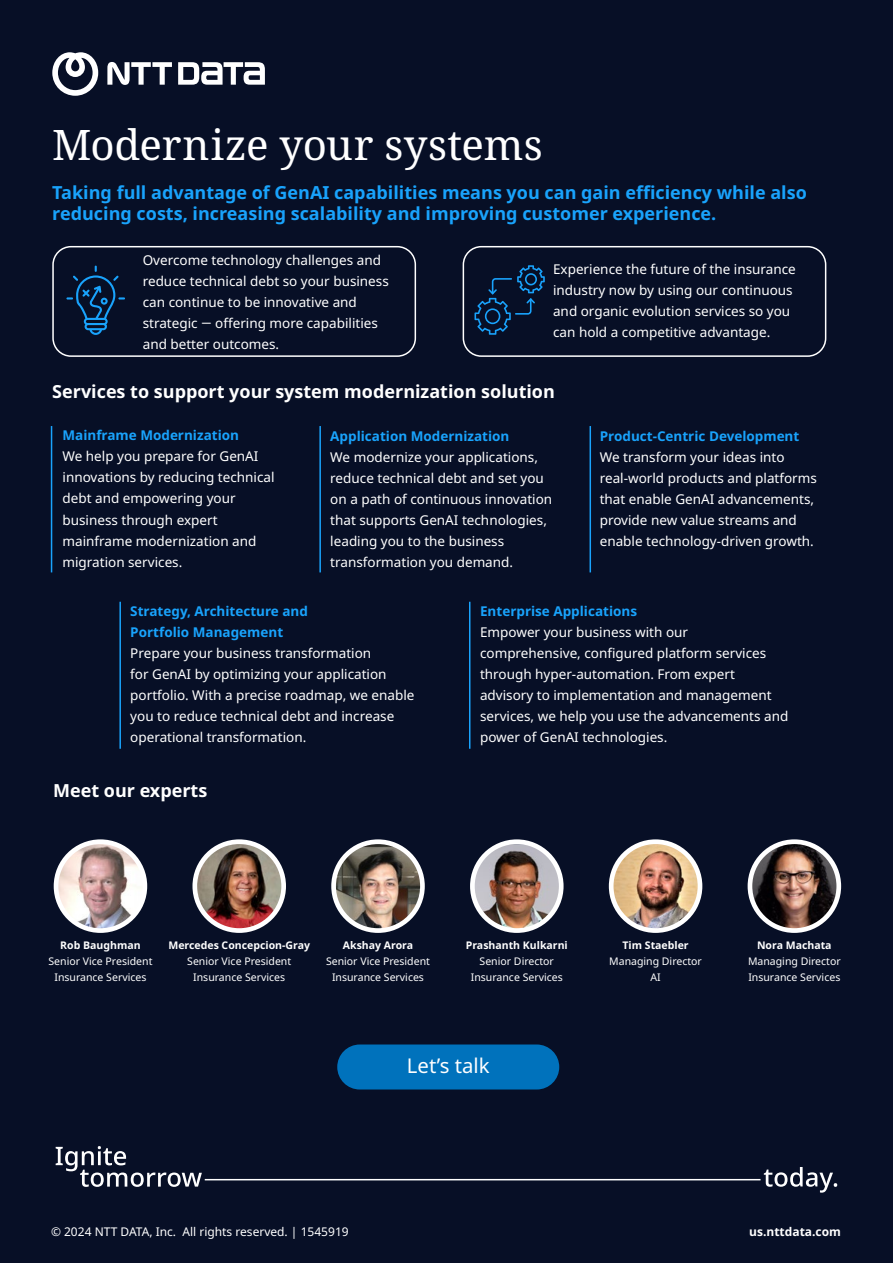
<style>
.page{position:relative;width:893px;height:1263px;background:#070f26}
.page>*{position:absolute;margin:0;border:0;box-sizing:border-box;transform-origin:0 0}
.t1{font:42px "Noto Serif";letter-spacing:-.005em;color:#fff}
.t2{font:20.4px "Noto Sans";color:#fff}
.t3{font:700 18px/21px "Noto Sans";color:#19a3fc}
.t4{font:700 18px "Noto Sans";color:#fff}
.t5{font:13.5px/21px "Noto Sans";color:#fff}
.t6{font:700 13.5px/21px "Noto Sans";color:#19a3fc}
.t7{font:12px "Noto Sans";color:#fff}
.t8{font:700 12px "Noto Sans";color:#fff}
.t9{font:10.5px/16.4px "Noto Sans";color:#fff;text-align:center}
.t10{font:700 10.5px "Noto Sans";color:#fff}
.s1{font-family:"Roboto"}
</style>
<div class="page">
<svg style="left:52px;top:52px;width:46px;height:44px"></svg>
<svg style="left:178px;top:62px;width:87px;height:23px"></svg>
<svg style="left:107px;top:62px;width:65px;height:23px"></svg>
<svg style="left:56px;top:1146px;width:146px;height:41px"></svg>
<svg style="left:764px;top:1167px;width:73px;height:26px"></svg>
<hr style="left:205px;top:1179px;width:555px;height:1px;background:#fff">
<div style="left:52px;top:246px;width:364px;height:111px;border:2px solid #fff;border-radius:18px"></div>
<div style="left:463px;top:246px;width:363px;height:111px;border:2px solid #fff;border-radius:18px"></div>
<hr style="left:51px;top:426px;width:1px;height:146px;background:#19a3fc">
<hr style="left:119px;top:602px;width:2px;height:147px;background:#19a3fc">
<hr style="left:469px;top:602px;width:1px;height:147px;background:#19a3fc">
<hr style="left:319px;top:426px;width:2px;height:146px;background:#19a3fc">
<hr style="left:589px;top:426px;width:2px;height:146px;background:#19a3fc">
<div style="left:337px;top:1044px;width:222px;height:45px;background:#0072bc;border-radius:22px"></div>
<img style="left:56px;top:842px;width:89px;height:87px">
<div style="left:54px;top:839px;width:93px;height:94px;border:5px solid #fff;border-radius:50%"></div>
<img style="left:195px;top:842px;width:89px;height:88px;border-radius:44px">
<div style="left:192px;top:839px;width:94px;height:94px;border:5px solid #fff;border-radius:50%"></div>
<img style="left:335px;top:845px;width:87px;height:85px">
<div style="left:331px;top:839px;width:94px;height:94px;border:5px solid #fff;border-radius:50%"></div>
<img style="left:472px;top:845px;width:86px;height:85px">
<div style="left:470px;top:839px;width:94px;height:94px;border:5px solid #fff;border-radius:50%"></div>
<img style="left:611px;top:842px;width:89px;height:88px;border-radius:44px">
<div style="left:609px;top:839px;width:93px;height:94px;border:5px solid #fff;border-radius:50%"></div>
<img style="left:750px;top:842px;width:89px;height:88px;border-radius:44px">
<div style="left:748px;top:839px;width:93px;height:94px;border:5px solid #fff;border-radius:50%"></div>
<svg style="left:66px;top:266px;width:59px;height:69px"></svg>
<svg style="left:474px;top:265px;width:71px;height:70px"></svg>
<h1 class="t1" style="left:52px;top:116px;width:492px">Modernize your systems</h1>
<h3 class="t3" style="left:52px;top:182px;width:756px">Taking full advantage of GenAI capabilities means you can gain efficiency while also reducing costs, increasing scalability and improving customer experience.</h3>
<p class="t5" style="left:143px;top:250px;width:248px">Overcome technology challenges and reduce technical debt so your business can continue to be innovative and strategic <span class="s1">—</span> offering more capabilities and better outcomes.</p>
<p class="t5" style="left:553px;top:259px;width:244px">Experience the future of the insurance industry now by using our continuous and organic evolution services so you can hold a competitive advantage.</p>
<h3 class="t4" style="left:52px;top:382px;width:504px">Services to support your system modernization solution</h3>
<p class="t6" style="left:63px;top:425px;width:178px">Mainframe Modernization</p>
<p class="t5" style="left:63px;top:446px;width:214px">We help you prepare for GenAI innovations by reducing technical debt and empowering your business through expert mainframe modernization and migration services.</p>
<p class="t6" style="left:130px;top:601px;width:179px">Strategy, Architecture and<br>Portfolio Management</p>
<p class="t5" style="left:130px;top:643px;width:286px">Prepare your business transformation<br>for GenAI by optimizing your application portfolio. With a precise roadmap, we enable you to reduce technical debt and increase operational transformation.</p>
<p class="t6" style="left:330px;top:425px;width:181px">Application Modernization</p>
<p class="t5" style="left:330px;top:446px;width:223px">We modernize your applications, reduce technical debt and set you on a path of continuous innovation that supports GenAI technologies, leading you to the business transformation you demand.</p>
<p class="t6" style="left:480px;top:601px;width:159px">Enterprise Applications</p>
<p class="t5" style="left:480px;top:622px;width:310px">Empower your business with our comprehensive, configured platform services through hyper-automation. From expert advisory to implementation and management services, we help you use the advancements and power of GenAI technologies.</p>
<p class="t6" style="left:600px;top:425px;width:201px">Product-Centric Development</p>
<p class="t5" style="left:600px;top:446px;width:219px">We transform your ideas into real-world products and platforms that enable GenAI advancements, provide new value streams and enable technology-driven growth.</p>
<h3 class="t4" style="left:53px;top:780px;width:156px">Meet our experts</h3>
<p class="t10" style="left:60px;top:939px;width:82px">Rob Baughman</p>
<p class="t9" style="left:48px;top:953px;width:105px">Senior Vice President<br>Insurance Services</p>
<p class="t10" style="left:168px;top:939px;width:143px">Mercedes Concepcion-Gray</p>
<p class="t9" style="left:187px;top:953px;width:105px">Senior Vice President<br>Insurance Services</p>
<p class="t10" style="left:343px;top:939px;width:72px">Akshay Arora</p>
<p class="t9" style="left:326px;top:953px;width:105px">Senior Vice President<br>Insurance Services</p>
<p class="t10" style="left:466px;top:939px;width:104px">Prashanth Kulkarni</p>
<p class="t9" style="left:471px;top:953px;width:93px">Senior Director<br>Insurance Services</p>
<h2 class="t2" style="left:407px;top:1054px;width:84px">Let’s talk</h2>
<p class="t10" style="left:622px;top:939px;width:68px">Tim Staebler</p>
<p class="t9" style="left:609px;top:953px;width:94px">Managing Director<br>AI</p>
<p class="t10" style="left:757px;top:939px;width:76px">Nora Machata</p>
<p class="t9" style="left:748px;top:953px;width:94px;text-align:left">Managing Director<br>Insurance Services</p>
<p class="t7" style="left:51px;top:1225px;width:299px">© 2024 NTT DATA, Inc. All rights reserved. | 1545919</p>
<p class="t8" style="left:749px;top:1225px;width:93px">us.nttdata.com</p>
</div>
